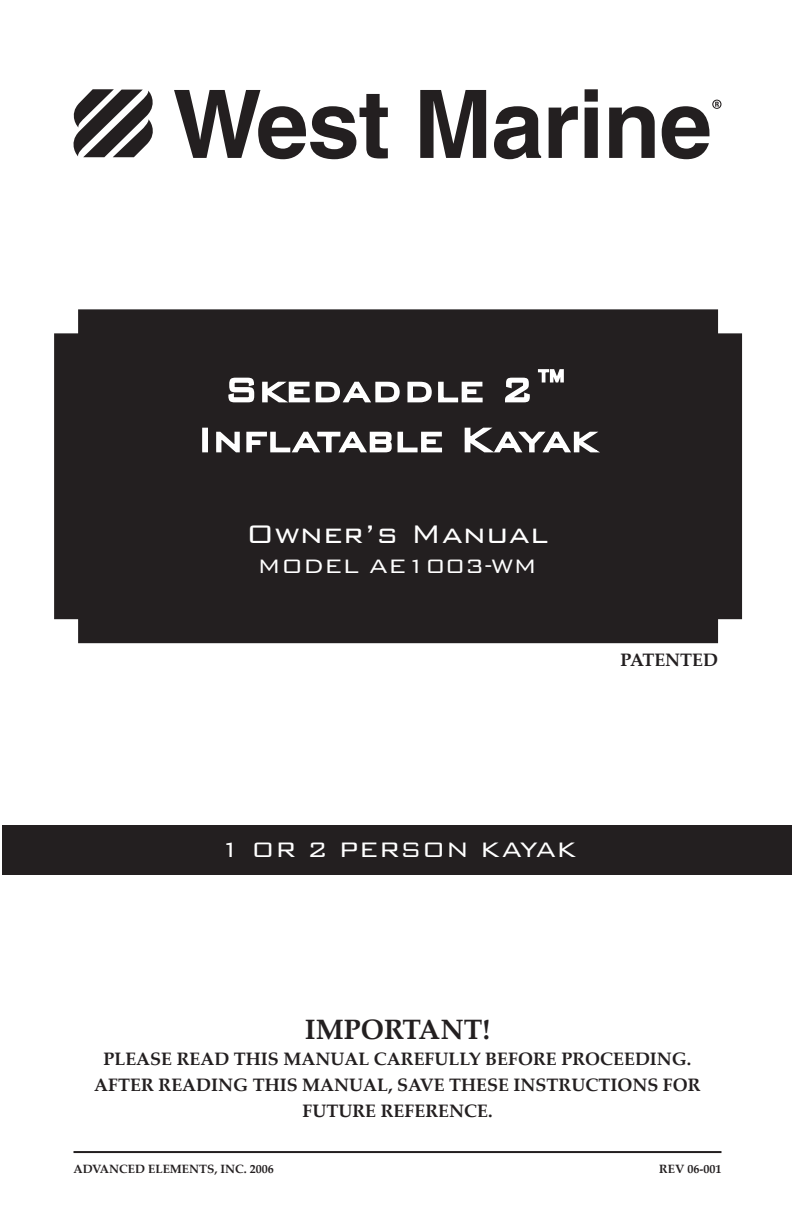
<style>
.page{position:relative;width:792px;height:1224px;background:#fff}
.page>*{position:absolute;margin:0;border:0;box-sizing:border-box;transform-origin:0 0}
.t1{font:300 44px/50px "Bank Gothic BT";color:#fff;text-align:center}
.t2{font:300 34px "Bank Gothic BT";color:#fff}
.t3{font:300 28px "Bank Gothic BT";color:#fff}
.t4{font:700 28px "Palatino Linotype";color:#231f20}
.t5{font:300 26px "Bank Gothic BT";color:#fff}
.t6{font:700 18px/26px "Palatino Linotype";color:#231f20;text-align:center}
.t7{font:700 12px "Palatino Linotype";color:#231f20}
</style>
<div class="page">
<div style="left:2px;top:825px;width:790px;height:49px;background:#231f20"></div>
<div style="left:54px;top:309px;width:688px;height:334px;background:#231f20"></div>
<svg style="left:227px;top:376px;width:257px;height:28px"></svg>
<svg style="left:503px;top:376px;width:28px;height:27px"></svg>
<svg style="left:537px;top:361px;width:28px;height:24px"></svg>
<div style="left:202px;top:428px;width:6px;height:24px;border:2px solid #fff"></div>
<svg style="left:215px;top:430px;width:228px;height:24px"></svg>
<svg style="left:464px;top:427px;width:139px;height:27px"></svg>
<div style="left:245px;top:518px;width:156px;height:35px;background:#231f20"></div>
<div style="left:412px;top:505px;width:140px;height:48px;background:#231f20"></div>
<hr style="left:73px;top:1151px;width:648px;height:2px;background:#231f20">
<svg style="left:174px;top:89px;width:547px;height:70px"></svg>
<svg style="left:73px;top:89px;width:80px;height:68px"></svg>
<h1 class="t1" style="left:197px;top:364px;width:401px">Skedaddle 2™<br>Inflatable Kayak</h1>
<h2 class="t2" style="left:246px;top:516px;width:304px">Owner’s Manual</h2>
<h3 class="t5" style="left:258px;top:552px;width:281px">MODEL AE1003-WM</h3>
<p class="t6" style="left:620px;top:646px;width:99px">PATENTED</p>
<h3 class="t3" style="left:220px;top:835px;width:358px">1 OR 2 PERSON KAYAK</h3>
<h3 class="t4" style="left:305px;top:1010px;width:187px">IMPORTANT!</h3>
<p class="t6" style="left:94px;top:1046px;width:608px">PLEASE READ THIS MANUAL CAREFULLY BEFORE PROCEEDING.<br>AFTER READING THIS MANUAL, SAVE THESE INSTRUCTIONS FOR<br>FUTURE REFERENCE.</p>
<p class="t7" style="left:73px;top:1160px;width:202px">ADVANCED ELEMENTS, INC. 2006</p>
<p class="t7" style="left:659px;top:1160px;width:64px">REV 06-001</p>
</div>
